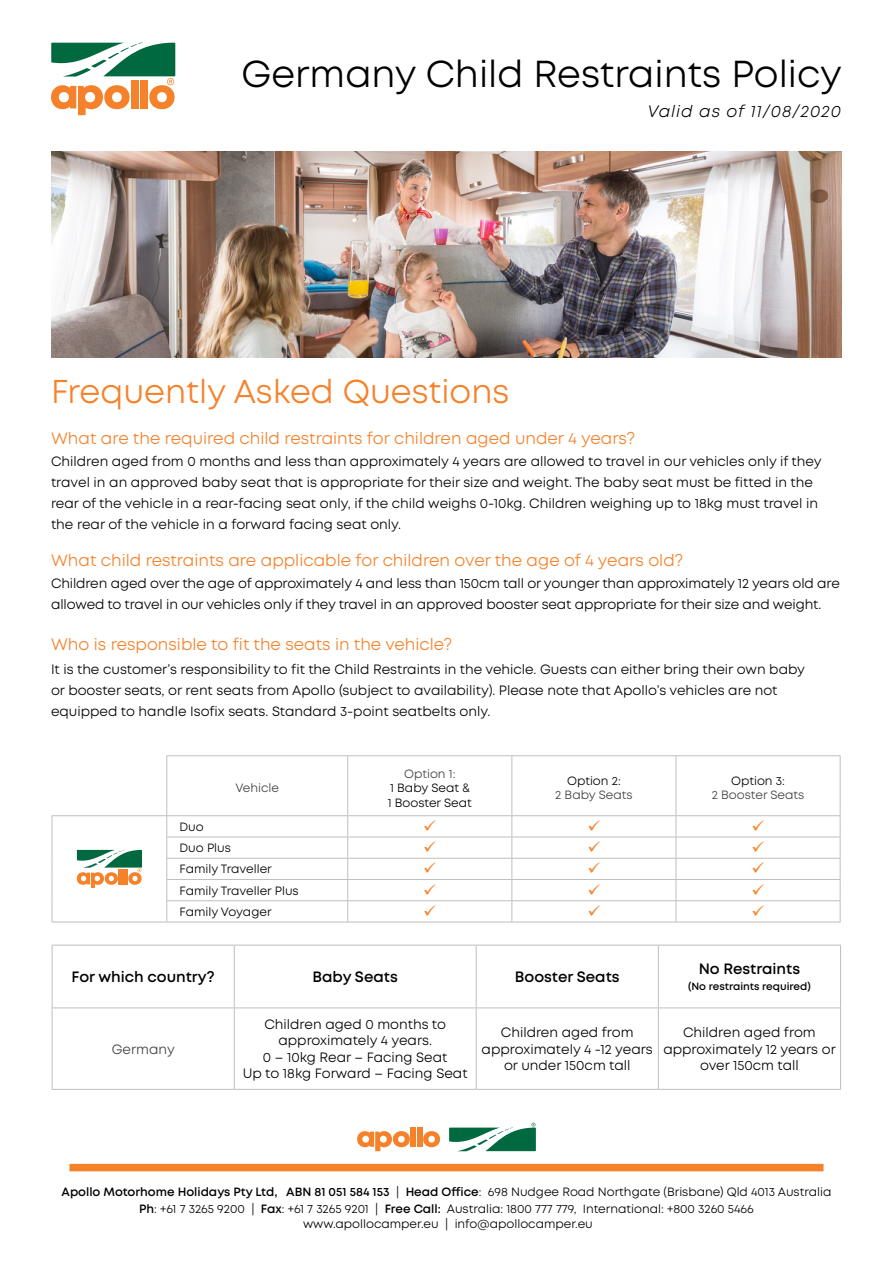
<style>
.page{position:relative;width:893px;height:1263px;background:#fff}
.page>*{position:absolute;margin:0;border:0;box-sizing:border-box;transform-origin:0 0}
.t1{font:37.5px "Mont";color:#000}
.t2{font:33px "Mont";color:#f5822b}
.t3{font:16.5px "Mont";color:#f5822b}
.t4{font:italic 16.5px "Mont";letter-spacing:.06em;color:#000}
.t5{font:600 15px "Mont";color:#000}
.t6{font:13.5px/16.2px "Mont";color:#000}
.t7{font:13.5px "Mont";color:#414042}
.t8{font:12px/16px "Mont";color:#000}
.t9{font:12px "Mont";color:#414042}
.t10{font:600 10.5px "Mont";color:#000}
.s1{font-weight:600}
</style>
<div class="page">
<svg style="left:51px;top:43px;width:124px;height:72px"></svg>
<hr style="left:166px;top:755px;width:182px;height:1px;background:#bcbec0">
<hr style="left:166px;top:756px;width:1px;height:59px;background:#bcbec0">
<hr style="left:348px;top:755px;width:164px;height:1px;background:#bcbec0">
<hr style="left:347px;top:756px;width:1px;height:59px;background:#bcbec0">
<hr style="left:512px;top:755px;width:164px;height:1px;background:#bcbec0">
<hr style="left:511px;top:756px;width:1px;height:59px;background:#bcbec0">
<hr style="left:676px;top:755px;width:164px;height:1px;background:#bcbec0">
<hr style="left:676px;top:756px;width:1px;height:59px;background:#bcbec0">
<hr style="left:840px;top:756px;width:1px;height:59px;background:#bcbec0">
<hr style="left:52px;top:815px;width:115px;height:1px;background:#bcbec0">
<svg style="left:52px;top:816px;width:1px;height:106px"></svg>
<hr style="left:52px;top:922px;width:115px;height:1px;background:#bcbec0">
<hr style="left:166px;top:879px;width:182px;height:1px;background:#bcbec0">
<hr style="left:348px;top:879px;width:164px;height:1px;background:#bcbec0">
<hr style="left:512px;top:879px;width:164px;height:1px;background:#bcbec0">
<hr style="left:676px;top:879px;width:164px;height:1px;background:#bcbec0">
<hr style="left:166px;top:900px;width:182px;height:1px;background:#bcbec0">
<hr style="left:348px;top:900px;width:164px;height:1px;background:#bcbec0">
<hr style="left:512px;top:900px;width:164px;height:1px;background:#bcbec0">
<hr style="left:676px;top:900px;width:164px;height:1px;background:#bcbec0">
<hr style="left:167px;top:922px;width:181px;height:1px;background:#bcbec0">
<hr style="left:348px;top:922px;width:164px;height:1px;background:#bcbec0">
<hr style="left:512px;top:922px;width:164px;height:1px;background:#bcbec0">
<hr style="left:676px;top:922px;width:164px;height:1px;background:#bcbec0">
<hr style="left:167px;top:815px;width:181px;height:1px;background:#bcbec0">
<hr style="left:348px;top:815px;width:164px;height:1px;background:#bcbec0">
<hr style="left:512px;top:815px;width:164px;height:1px;background:#bcbec0">
<hr style="left:676px;top:815px;width:164px;height:1px;background:#bcbec0">
<hr style="left:166px;top:837px;width:182px;height:1px;background:#bcbec0">
<svg style="left:166px;top:816px;width:1px;height:106px"></svg>
<hr style="left:348px;top:837px;width:164px;height:1px;background:#bcbec0">
<svg style="left:347px;top:816px;width:1px;height:106px"></svg>
<hr style="left:512px;top:837px;width:164px;height:1px;background:#bcbec0">
<svg style="left:511px;top:816px;width:1px;height:106px"></svg>
<hr style="left:676px;top:837px;width:164px;height:1px;background:#bcbec0">
<svg style="left:676px;top:816px;width:1px;height:106px"></svg>
<svg style="left:840px;top:816px;width:1px;height:106px"></svg>
<hr style="left:166px;top:858px;width:182px;height:1px;background:#bcbec0">
<hr style="left:348px;top:858px;width:164px;height:1px;background:#bcbec0">
<hr style="left:512px;top:858px;width:164px;height:1px;background:#bcbec0">
<hr style="left:676px;top:858px;width:164px;height:1px;background:#bcbec0">
<svg style="left:77px;top:850px;width:65px;height:38px"></svg>
<hr style="left:52px;top:945px;width:182px;height:1px;background:#bcbec0">
<hr style="left:52px;top:945px;width:1px;height:62px;background:#bcbec0">
<hr style="left:234px;top:945px;width:242px;height:1px;background:#bcbec0">
<hr style="left:234px;top:945px;width:1px;height:62px;background:#bcbec0">
<hr style="left:476px;top:945px;width:182px;height:1px;background:#bcbec0">
<hr style="left:476px;top:945px;width:1px;height:62px;background:#bcbec0">
<hr style="left:658px;top:945px;width:183px;height:1px;background:#bcbec0">
<hr style="left:658px;top:945px;width:1px;height:62px;background:#bcbec0">
<hr style="left:840px;top:945px;width:1px;height:62px;background:#bcbec0">
<hr style="left:52px;top:1007px;width:182px;height:1px;background:#bcbec0">
<hr style="left:52px;top:1008px;width:1px;height:81px;background:#bcbec0">
<hr style="left:234px;top:1007px;width:242px;height:1px;background:#bcbec0">
<hr style="left:234px;top:1008px;width:1px;height:81px;background:#bcbec0">
<hr style="left:476px;top:1007px;width:182px;height:1px;background:#bcbec0">
<hr style="left:476px;top:1008px;width:1px;height:81px;background:#bcbec0">
<hr style="left:658px;top:1007px;width:183px;height:1px;background:#bcbec0">
<hr style="left:658px;top:1008px;width:1px;height:81px;background:#bcbec0">
<hr style="left:840px;top:1008px;width:1px;height:81px;background:#bcbec0">
<hr style="left:52px;top:1089px;width:182px;height:1px;background:#bcbec0">
<hr style="left:234px;top:1089px;width:242px;height:1px;background:#bcbec0">
<hr style="left:476px;top:1089px;width:182px;height:1px;background:#bcbec0">
<hr style="left:658px;top:1089px;width:183px;height:1px;background:#bcbec0">
<div style="left:411px;top:1127px;width:5px;height:20px;background:#f5822b"></div>
<div style="left:417px;top:1127px;width:5px;height:20px;background:#f5822b"></div>
<svg style="left:423px;top:1131px;width:17px;height:16px"></svg>
<svg style="left:357px;top:1131px;width:53px;height:20px"></svg>
<svg style="left:449px;top:1123px;width:87px;height:28px"></svg>
<div style="left:69px;top:1164px;width:754px;height:7px;background:#f5822b"></div>
<img style="left:51px;top:152px;width:791px;height:205px">
<h1 class="t1" style="left:242px;top:50px;width:602px">Germany Child Restraints Policy</h1>
<p class="t4" style="left:647px;top:101px;width:195px">Valid as of 11/08/2020</p>
<h2 class="t2" style="left:51px;top:370px;width:460px">Frequently Asked Questions</h2>
<p class="t3" style="left:51px;top:427px;width:586px">What are the required child restraints for children aged under 4 years?</p>
<p class="t6" style="left:51px;top:451px;width:772px;line-height:21px">Children aged from 0 months and less than approximately 4 years are allowed to travel in our vehicles only if they travel in an approved baby seat that is appropriate for their size and weight. The baby seat must be fitted in the rear of the vehicle in a rear-facing seat only, if the child weighs 0-10kg. Children weighing up to 18kg must travel in the rear of the vehicle in a forward facing seat only.</p>
<p class="t3" style="left:51px;top:550px;width:634px">What child restraints are applicable for children over the age of 4 years old?</p>
<p class="t6" style="left:51px;top:573px;width:790px;line-height:21px">Children aged over the age of approximately 4 and less than 150cm tall or younger than approximately 12 years old are allowed to travel in our vehicles only if they travel in an approved booster seat appropriate for their size and weight.</p>
<p class="t3" style="left:51px;top:634px;width:403px">Who is responsible to fit the seats in the vehicle?</p>
<p class="t6" style="left:51px;top:658px;width:756px;line-height:21px">It is the customer’s responsibility to fit the Child Restraints in the vehicle. Guests can either bring their own baby or booster seats, or rent seats from Apollo (subject to availability). Please note that Apollo’s vehicles are not equipped to handle Isofix seats. Standard 3-point seatbelts only.</p>
<p class="t9" style="left:235px;top:780px;width:45px">Vehicle</p>
<p class="t8" style="left:180px;top:818px;width:26px">Duo</p>
<p class="t8" style="left:180px;top:840px;width:53px">Duo Plus</p>
<p class="t8" style="left:180px;top:861px;width:94px">Family Traveller</p>
<p class="t8" style="left:180px;top:882px;width:121px">Family Traveller Plus</p>
<p class="t8" style="left:180px;top:904px;width:94px">Family Voyager</p>
<p class="t9" style="left:404px;top:766px;width:53px">Option 1:</p>
<p class="t8" style="left:388px;top:781px;width:86px;line-height:14.4px">1 Baby Seat &amp;<br>1 Booster Seat</p>
<p class="t8" style="left:567px;top:773px;width:55px">Option 2:</p>
<p class="t9" style="left:555px;top:788px;width:79px">2 Baby Seats</p>
<p class="t5" style="left:72px;top:967px;width:145px">For which country?</p>
<p class="t5" style="left:313px;top:967px;width:87px">Baby Seats</p>
<p class="t5" style="left:515px;top:967px;width:106px">Booster Seats</p>
<p class="t8" style="left:731px;top:773px;width:55px">Option 3:</p>
<p class="t9" style="left:712px;top:788px;width:94px">2 Booster Seats</p>
<p class="t5" style="left:699px;top:958px;width:103px">No Restraints</p>
<p class="t10" style="left:688px;top:980px;width:124px">(No restraints required)</p>
<p class="t7" style="left:112px;top:1040px;width:65px">Germany</p>
<p class="t6" style="left:243px;top:1016px;width:226px;text-align:center">Children aged 0 months to approximately 4 years.<br>0 – 10kg Rear – Facing Seat<br>Up to 18kg Forward – Facing Seat</p>
<p class="t6" style="left:482px;top:1024px;width:173px;text-align:center">Children aged from approximately 4 -12 years or under 150cm tall</p>
<p class="t6" style="left:663px;top:1024px;width:174px;text-align:center">Children aged from approximately 12 years or over 150cm tall</p>
<p class="t8" style="left:62px;top:1184px;width:771px;text-align:center"><span class="s1">Apollo Motorhome Holidays Pty Ltd, ABN 81 051 584 153</span> | <span class="s1">Head Office</span>: 698 Nudgee Road Northgate (Brisbane) Qld 4013 Australia<br><span class="s1">Ph</span>: +61 7 3265 9200 | <span class="s1">Fax</span>: +61 7 3265 9201 | <span class="s1">Free Call:</span> Australia: 1800 777 779, International: +800 3260 5466<br>www.apollocamper.eu | info@apollocamper.eu</p>
</div>
